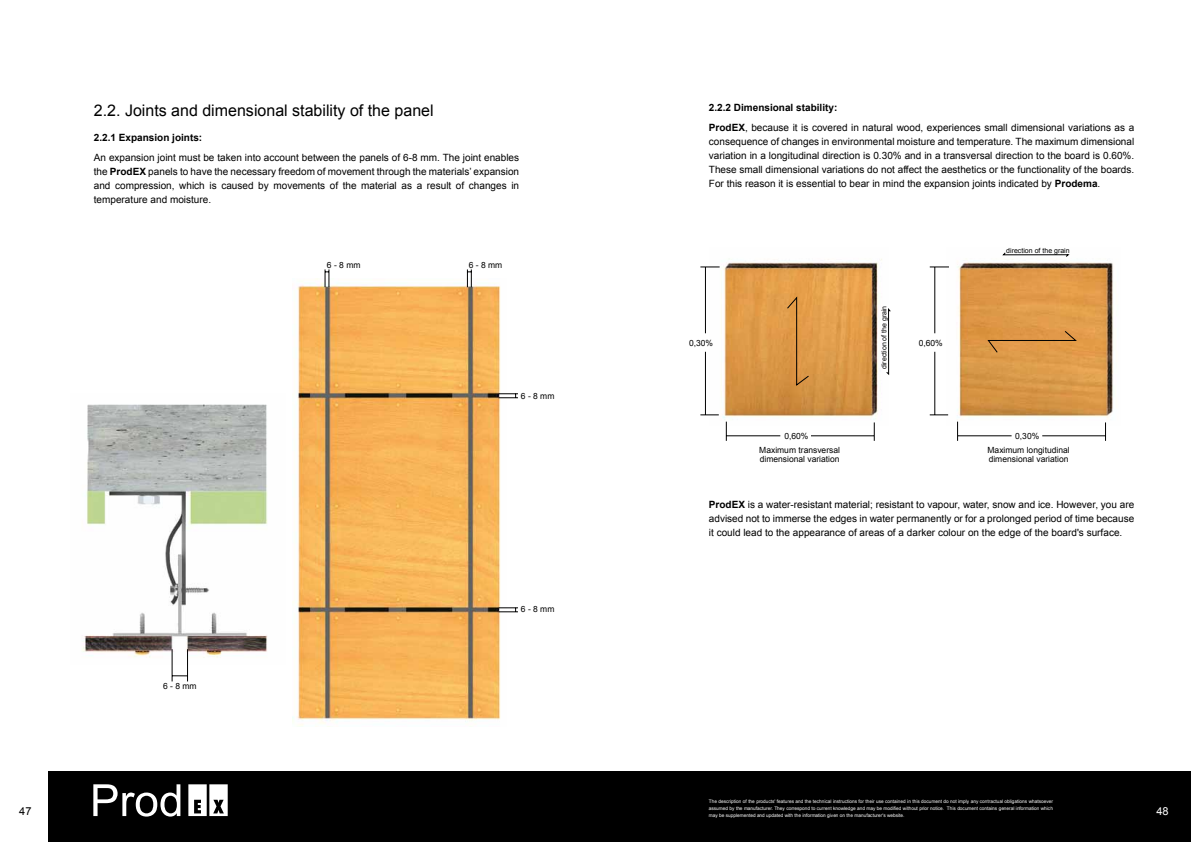
<style>
.page{position:relative;width:1191px;height:842px;background:#fff}
.page>*{position:absolute;margin:0;border:0;box-sizing:border-box;transform-origin:0 0}
.t1{font:16px "Arial";color:#000}
.t2{font:11px "Arial";color:#000}
.t3{font:11px "Arial";color:#fff}
.t4{font:10px/14px "Arial";color:#000;text-align:justify}
.t5{font:700 10px "Arial";color:#000}
.t6{font:8.5px/9px "Arial";color:#000}
.t7{font:7px "Arial";color:#000}
.t8{font:4.8px/7px "Arial";color:#fff;text-align:justify}
.s1{font-weight:700}
</style>
<div class="page">
<div style="left:48px;top:771px;width:1143px;height:71px;background:#000"></div>
<img style="left:82px;top:404px;width:186px;height:261px">
<img style="left:292px;top:278px;width:214px;height:449px">
<hr style="left:172px;top:649px;width:1px;height:32px;background:#000">
<hr style="left:187px;top:649px;width:1px;height:32px;background:#000">
<svg style="left:172px;top:676px;width:15px;height:1px"></svg>
<svg style="left:499px;top:394px;width:19px;height:5px"></svg>
<svg style="left:325px;top:269px;width:5px;height:18px"></svg>
<svg style="left:467px;top:269px;width:5px;height:18px"></svg>
<svg style="left:499px;top:608px;width:19px;height:5px"></svg>
<img style="left:946px;top:254px;width:167px;height:172px">
<img style="left:709px;top:259px;width:173px;height:8px">
<svg style="left:700px;top:267px;width:405px;height:174px"></svg>
<svg style="left:1002px;top:252px;width:67px;height:5px"></svg>
<svg style="left:886px;top:308px;width:5px;height:67px"></svg>
<svg style="left:93px;top:784px;width:135px;height:32px"></svg>
<h1 class="t1" style="left:94px;top:99px;width:341px">2.2. Joints and dimensional stability of the panel</h1>
<p class="t5" style="left:94px;top:131px;width:110px">2.2.1 Expansion joints:</p>
<p class="t4" style="left:94px;top:150px;width:427px">An expansion joint must be taken into account between the panels of 6-8 mm. The joint enables the <span class="s1">ProdEX</span> panels to have the necessary freedom of movement through the materials’ expansion and compression, which is caused by movements of the material as a result of changes in temperature and moisture.</p>
<p class="t6" style="left:163px;top:681px;width:35px">6 - 8 mm</p>
<p class="t6" style="left:327px;top:261px;width:35px">6 - 8 mm</p>
<p class="t6" style="left:469px;top:261px;width:35px">6 - 8 mm</p>
<p class="t6" style="left:521px;top:391px;width:35px">6 - 8 mm</p>
<p class="t6" style="left:521px;top:604px;width:35px">6 - 8 mm</p>
<p class="t4" style="left:709px;top:98px;width:427px;line-height:19.7px"><span class="s1">2.2.2 Dimensional stability:<br>ProdEX</span>, because it is covered in natural wood, experiences small dimensional variations as a</p>
<p class="t4" style="left:709px;top:134px;width:427px">consequence of changes in environmental moisture and temperature. The maximum dimensional variation in a longitudinal direction is 0.30% and in a transversal direction to the board is 0.60%.<br>These small dimensional variations do not affect the aesthetics or the functionality of the boards.<br>For this reason it is essential to bear in mind the expansion joints indicated by <span class="s1">Prodema</span>.</p>
<p class="t7" style="left:879px;top:369px;width:65px;rotate:-90deg">direction of the grain</p>
<p class="t6" style="left:689px;top:338px;width:26px">0,30%</p>
<p class="t6" style="left:918px;top:338px;width:26px">0,60%</p>
<p class="t7" style="left:1006px;top:246px;width:65px">direction of the grain</p>
<p class="t6" style="left:784px;top:431px;width:26px">0,60%</p>
<p class="t6" style="left:1015px;top:431px;width:26px">0,30%</p>
<p class="t6" style="left:759px;top:446px;width:82px">Maximum transversal dimensional variation</p>
<p class="t6" style="left:987px;top:446px;width:84px">Maximum longitudinal dimensional variation</p>
<p class="t4" style="left:709px;top:497px;width:427px"><span class="s1">ProdEX</span> is a water-resistant material; resistant to vapour, water, snow and ice. However, you are advised not to immerse the edges in water permanently or for a prolonged period of time because it could lead to the appearance of areas of a darker colour on the edge of the board's surface.</p>
<p class="t8" style="left:709px;top:797px;width:345px">The description of the products' features and the technical instructions for their use contained in this document do not imply any contractual obligations whatsoever assumed by the manufacturer. They correspond to current knowledge and may be modified without prior notice. This document contains general information which may be supplemented and updated with the information given on the manufacturer's website.</p>
<p class="t2" style="left:19px;top:804px;width:14px">47</p>
<p class="t3" style="left:1156px;top:804px;width:14px">48</p>
</div>
